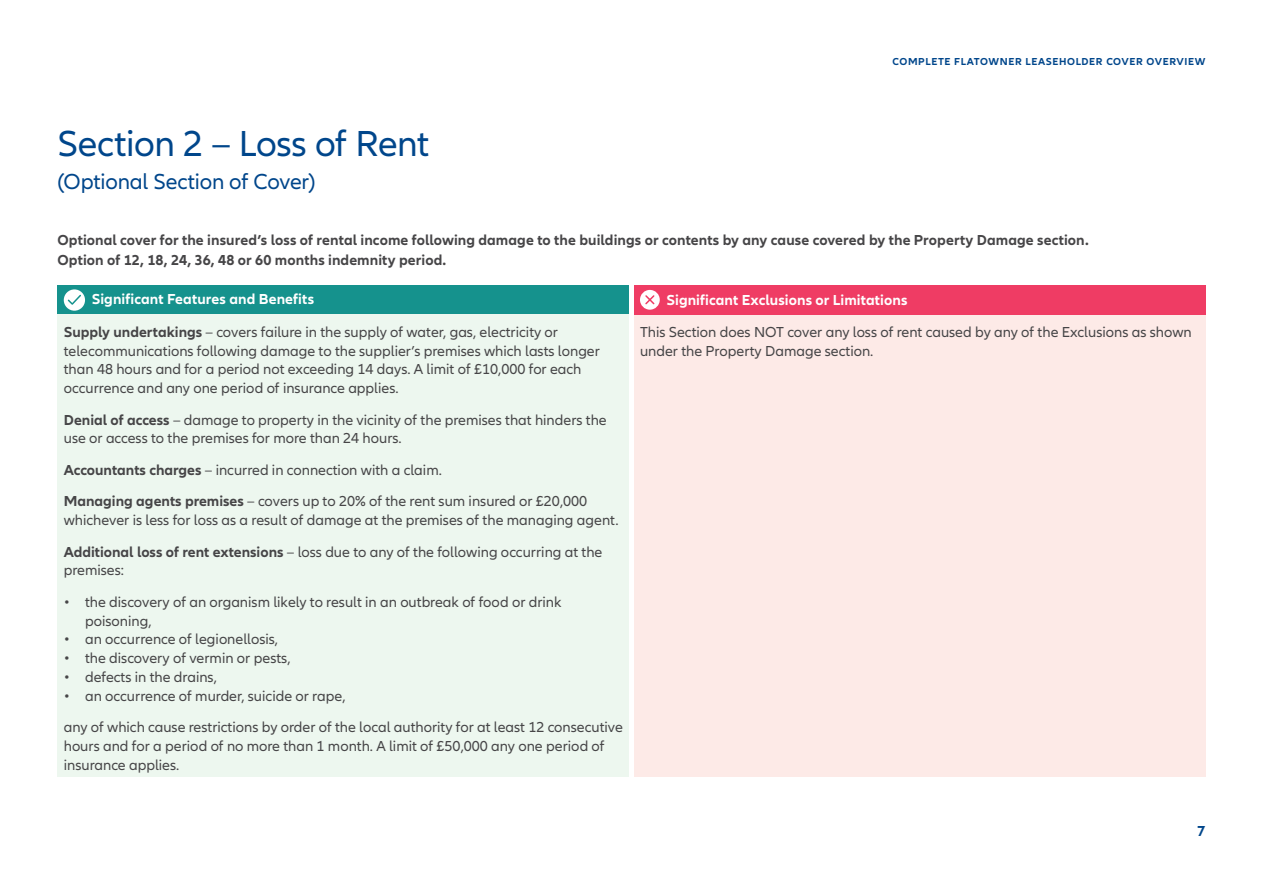
<style>
.page{position:relative;width:1263px;height:893px;background:#fff}
.page>*{position:absolute;margin:0;border:0;box-sizing:border-box;transform-origin:0 0}
.t1{font:37.5px "Allianz Neo";letter-spacing:-.01em;color:#00468b}
.t2{font:22.5px "Allianz Neo";letter-spacing:-.01em;color:#00468b}
.t3{font:15px/18.8px "Allianz Neo";color:#464547}
.t4{font:700 15px/19.5px "Allianz Neo";letter-spacing:.005em;color:#464547}
.t5{font:700 15px "Allianz Neo";letter-spacing:.005em;color:#fff}
.t6{font:700 15px "Allianz Neo";color:#00468b}
.t7{font:700 10.5px "Allianz Neo";letter-spacing:.06em;color:#00468b}
.s1{font-weight:700}
</style>
<div class="page">
<div style="left:634px;top:315px;width:571px;height:462px;background:#fdeae7"></div>
<div style="left:57px;top:285px;width:572px;height:30px;background:#15928d"></div>
<svg style="left:64px;top:289px;width:21px;height:22px"></svg>
<svg style="left:66px;top:293px;width:16px;height:13px"></svg>
<div style="left:634px;top:285px;width:571px;height:30px;background:#ef3c64"></div>
<div style="left:640px;top:290px;width:20px;height:20px;background:#fff;border-radius:50%"></div>
<svg style="left:645px;top:295px;width:10px;height:10px"></svg>
<div style="left:57px;top:315px;width:572px;height:462px;background:#edf7ef"></div>
<h1 class="t1" style="left:57px;top:122px;width:373px">Section 2 – Loss of Rent</h1>
<h2 class="t2" style="left:57px;top:169px;width:260px">(Optional Section of Cover)</h2>
<p class="t7" style="left:892px;top:56px;width:314px">COMPLETE FLATOWNER LEASEHOLDER COVER OVERVIEW</p>
<p class="t4" style="left:57px;top:231px;width:1033px">Optional cover for the insured’s loss of rental income following damage to the buildings or contents by any cause covered by the Property Damage section.<br>Option of 12, 18, 24, 36, 48 or 60 months indemnity period.</p>
<p class="t5" style="left:92px;top:290px;width:224px">Significant Features and Benefits</p>
<p class="t5" style="left:666px;top:291px;width:242px">Significant Exclusions or Limitations</p>
<p class="t3" style="left:64px;top:323px;width:538px"><span class="s1">Supply undertakings</span> – covers failure in the supply of water, gas, electricity or telecommunications following damage to the supplier’s premises which lasts longer than 48 hours and for a period not exceeding 14 days. A limit of £10,000 for each occurrence and any one period of insurance applies.</p>
<p class="t3" style="left:64px;top:411px;width:544px"><span class="s1">Denial of access</span> – damage to property in the vicinity of the premises that hinders the use or access to the premises for more than 24 hours.</p>
<p class="t3" style="left:64px;top:454px;width:525px;line-height:31.5px"><span class="s1">Accountants charges</span> – incurred in connection with a claim.<br><span class="s1">Managing agents premises</span> – covers up to 20% of the rent sum insured or £20,000</p>
<p class="t3" style="left:64px;top:505px;width:556px;line-height:31.5px">whichever is less for loss as a result of damage at the premises of the managing agent.<br><span class="s1">Additional loss of rent extensions</span> – loss due to any of the following occurring at the</p>
<p class="t3" style="left:64px;top:561px;width:62px">premises:</p>
<p class="t3" style="left:85px;top:593px;width:478px;text-indent:-21px">• the discovery of an organism likely to result in an outbreak of food or drink poisoning,</p>
<p class="t3" style="left:64px;top:630px;width:216px">• an occurrence of legionellosis,</p>
<p class="t3" style="left:64px;top:649px;width:228px">• the discovery of vermin or pests,</p>
<p class="t3" style="left:64px;top:668px;width:155px">• defects in the drains,</p>
<p class="t3" style="left:64px;top:680px;width:561px;line-height:31.5px">• an occurrence of murder, suicide or rape,<br>any of which cause restrictions by order of the local authority for at least 12 consecutive</p>
<p class="t3" style="left:64px;top:737px;width:542px">hours and for a period of no more than 1 month. A limit of £50,000 any one period of insurance applies.</p>
<p class="t3" style="left:640px;top:322px;width:553px;line-height:19.5px">This Section does NOT cover any loss of rent caused by any of the Exclusions as shown under the Property Damage section.</p>
<p class="t6" style="left:1197px;top:822px;width:10px">7</p>
</div>
